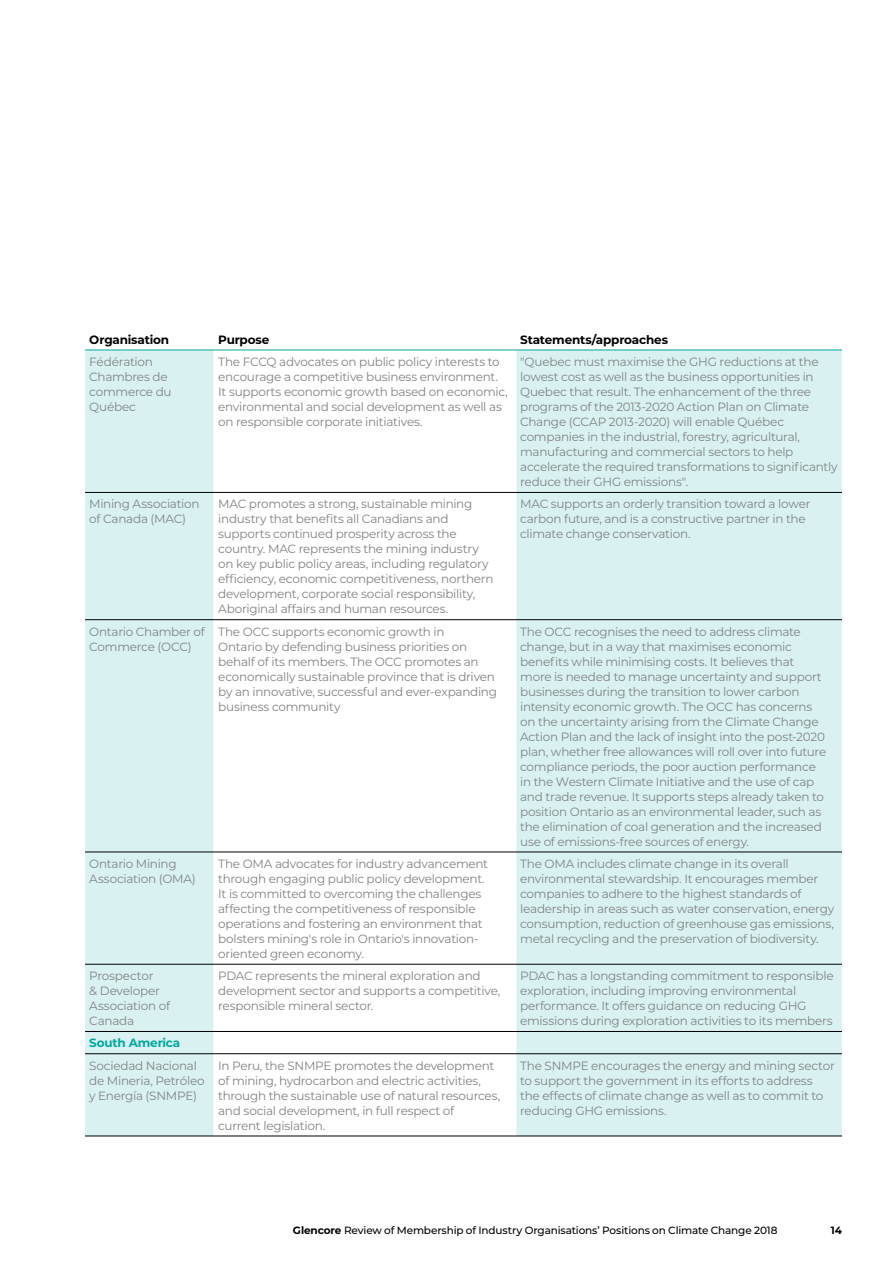
<style>
.page{position:relative;width:893px;height:1263px;background:#fff}
.page>*{position:absolute;margin:0;border:0;box-sizing:border-box;transform-origin:0 0}
.t1{font:12px/15px "Montserrat";letter-spacing:-.02em;color:#828386}
.t2{font:700 12px "Montserrat";letter-spacing:-.015em;color:#000}
.t3{font:700 12px "Montserrat";letter-spacing:-.015em;color:#00a8a2}
.t4{font:500 10.5px "Montserrat";letter-spacing:-.015em;color:#000}
.t5{font:700 10.5px "Montserrat";color:#000}
.s1{font-weight:700}
</style>
<div class="page">
<div style="left:85px;top:351px;width:757px;height:785px;background:#d9f2f1"></div>
<svg style="left:215px;top:351px;width:301px;height:785px"></svg>
<hr style="left:214px;top:350px;width:1px;height:142px;background:#fff">
<hr style="left:516px;top:350px;width:1px;height:142px;background:#fff">
<hr style="left:214px;top:493px;width:1px;height:126px;background:#fff">
<hr style="left:516px;top:493px;width:1px;height:126px;background:#fff">
<hr style="left:214px;top:620px;width:1px;height:232px;background:#fff">
<hr style="left:516px;top:620px;width:1px;height:232px;background:#fff">
<hr style="left:214px;top:852px;width:1px;height:112px;background:#fff">
<hr style="left:516px;top:852px;width:1px;height:112px;background:#fff">
<hr style="left:214px;top:964px;width:1px;height:67px;background:#fff">
<hr style="left:516px;top:964px;width:1px;height:67px;background:#fff">
<svg style="left:214px;top:1032px;width:1px;height:21px"></svg>
<svg style="left:516px;top:1032px;width:1px;height:21px"></svg>
<hr style="left:214px;top:1054px;width:1px;height:82px;background:#fff">
<hr style="left:516px;top:1054px;width:1px;height:82px;background:#fff">
<hr style="left:85px;top:492px;width:129px;height:1px;background:#000">
<hr style="left:214px;top:492px;width:302px;height:1px;background:#000">
<hr style="left:516px;top:492px;width:326px;height:1px;background:#000">
<hr style="left:85px;top:619px;width:129px;height:1px;background:#000">
<hr style="left:214px;top:619px;width:302px;height:1px;background:#000">
<hr style="left:516px;top:619px;width:326px;height:1px;background:#000">
<hr style="left:85px;top:852px;width:129px;height:1px;background:#000">
<hr style="left:214px;top:852px;width:302px;height:1px;background:#000">
<hr style="left:516px;top:852px;width:326px;height:1px;background:#000">
<hr style="left:85px;top:964px;width:129px;height:1px;background:#000">
<hr style="left:214px;top:964px;width:302px;height:1px;background:#000">
<hr style="left:516px;top:964px;width:326px;height:1px;background:#000">
<hr style="left:85px;top:1031px;width:129px;height:1px;background:#000">
<hr style="left:214px;top:1031px;width:302px;height:1px;background:#000">
<hr style="left:516px;top:1031px;width:326px;height:1px;background:#000">
<hr style="left:85px;top:1053px;width:129px;height:1px;background:#000">
<hr style="left:214px;top:1053px;width:302px;height:1px;background:#000">
<hr style="left:516px;top:1053px;width:326px;height:1px;background:#000">
<hr style="left:85px;top:1136px;width:129px;height:1px;background:#000">
<hr style="left:214px;top:1136px;width:302px;height:1px;background:#000">
<hr style="left:516px;top:1136px;width:326px;height:1px;background:#000">
<hr style="left:85px;top:350px;width:129px;height:1px;background:#00a8a2">
<hr style="left:214px;top:350px;width:302px;height:1px;background:#00a8a2">
<hr style="left:516px;top:350px;width:326px;height:1px;background:#00a8a2">
<p class="t2" style="left:89px;top:331px;width:81px">Organisation</p>
<p class="t2" style="left:218px;top:331px;width:53px">Purpose</p>
<p class="t2" style="left:520px;top:331px;width:149px">Statements/approaches</p>
<p class="t1" style="left:89px;top:354px;width:84px">Fédération<br>Chambres de commerce du<br>Québec</p>
<p class="t1" style="left:218px;top:354px;width:291px">The FCCQ advocates on public policy interests to encourage a competitive business environment.<br>It supports economic growth based on economic, environmental and social development as well as on responsible corporate initiatives.</p>
<p class="t1" style="left:520px;top:354px;width:319px">"Quebec must maximise the GHG reductions at the lowest cost as well as the business opportunities in Quebec that result. The enhancement of the three programs of the 2013-2020 Action Plan on Climate Change (CCAP 2013-2020) will enable Québec companies in the industrial, forestry, agricultural, manufacturing and commercial sectors to help accelerate the required transformations to significantly reduce their GHG emissions".</p>
<p class="t1" style="left:89px;top:496px;width:112px">Mining Association of Canada (MAC)</p>
<p class="t1" style="left:218px;top:496px;width:277px">MAC promotes a strong, sustainable mining industry that benefits all Canadians and supports continued prosperity across the country. MAC represents the mining industry on key public policy areas, including regulatory efficiency, economic competitiveness, northern development, corporate social responsibility, Aboriginal affairs and human resources.</p>
<p class="t1" style="left:520px;top:496px;width:292px">MAC supports an orderly transition toward a lower carbon future, and is a constructive partner in the climate change conservation.</p>
<p class="t1" style="left:89px;top:623px;width:117px">Ontario Chamber of<br>Commerce (OCC)</p>
<p class="t1" style="left:218px;top:623px;width:280px">The OCC supports economic growth in<br>Ontario by defending business priorities on behalf of its members. The OCC promotes an economically sustainable province that is driven by an innovative, successful and ever-expanding business community</p>
<p class="t1" style="left:520px;top:623px;width:308px">The OCC recognises the need to address climate change, but in a way that maximises economic benefits while minimising costs. It believes that more is needed to manage uncertainty and support businesses during the transition to lower carbon intensity economic growth. The OCC has concerns on the uncertainty arising from the Climate Change Action Plan and the lack of insight into the post-2020 plan, whether free allowances will roll over into future compliance periods, the poor auction performance in the Western Climate Initiative and the use of cap and trade revenue. It supports steps already taken to position Ontario as an environmental leader, such as the elimination of coal generation and the increased use of emissions-free sources of energy.</p>
<p class="t1" style="left:89px;top:856px;width:108px">Ontario Mining<br>Association (OMA)</p>
<p class="t1" style="left:218px;top:856px;width:271px">The OMA advocates for industry advancement through engaging public policy development.<br>It is committed to overcoming the challenges affecting the competitiveness of responsible operations and fostering an environment that bolsters mining's role in Ontario's innovation&shy;oriented green economy.</p>
<p class="t1" style="left:520px;top:856px;width:316px">The OMA includes climate change in its overall environmental stewardship. It encourages member companies to adhere to the highest standards of leadership in areas such as water conservation, energy consumption, reduction of greenhouse gas emissions, metal recycling and the preservation of biodiversity.</p>
<p class="t1" style="left:89px;top:968px;width:82px">Prospector<br>&amp; Developer<br>Association of<br>Canada</p>
<p class="t1" style="left:218px;top:968px;width:284px">PDAC represents the mineral exploration and development sector and supports a competitive, responsible mineral sector.</p>
<p class="t1" style="left:520px;top:968px;width:315px">PDAC has a longstanding commitment to responsible exploration, including improving environmental performance. It offers guidance on reducing GHG emissions during exploration activities to its members</p>
<p class="t3" style="left:89px;top:1034px;width:93px">South America</p>
<p class="t1" style="left:89px;top:1057px;width:117px">Sociedad Nacional de Mineria, Petróleo y Energía (SNMPE)</p>
<p class="t1" style="left:218px;top:1057px;width:283px">In Peru, the SNMPE promotes the development of mining, hydrocarbon and electric activities, through the sustainable use of natural resources, and social development, in full respect of<br>current legislation.</p>
<p class="t1" style="left:520px;top:1057px;width:316px">The SNMPE encourages the energy and mining sector to support the government in its efforts to address the effects of climate change as well as to commit to reducing GHG emissions.</p>
<p class="t4" style="left:293px;top:1223px;width:486px"><span class="s1">Glencore</span> Review of Membership of Industry Organisations’ Positions on Climate Change 2018</p>
<p class="t5" style="left:831px;top:1222px;width:13px">14</p>
</div>
